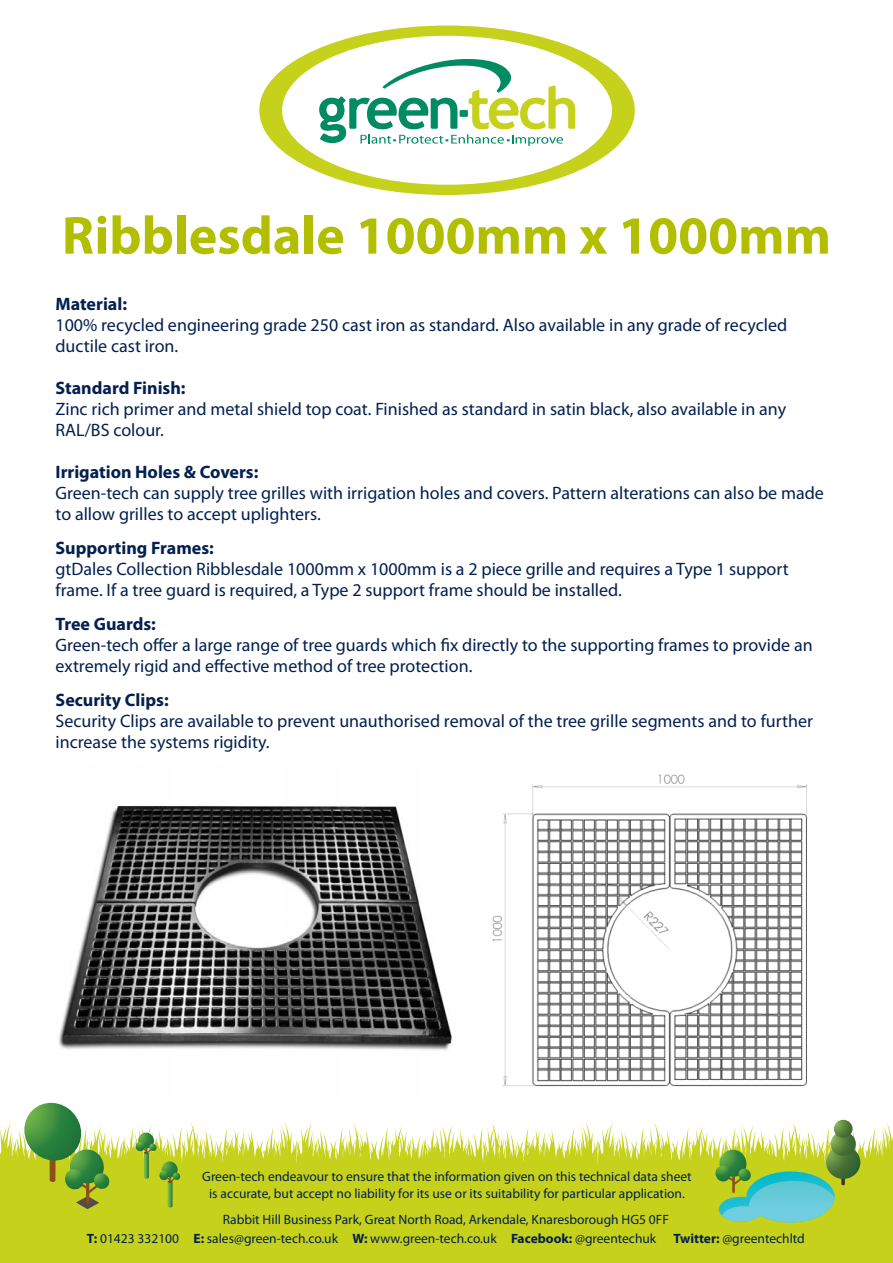
<style>
.page{position:relative;width:893px;height:1263px;background:#fff}
.page>*{position:absolute;margin:0;border:0;box-sizing:border-box;transform-origin:0 0}
.t1{font:700 54px "Myriad Pro";color:#b2bf00}
.t2{font:18px/21px "Myriad Pro";color:#032050}
.t3{font:700 18px "Myriad Pro";color:#032050}
.t4{font:13.5px/16.2px "Myriad Pro";color:#032050;text-align:center}
.s1{font-weight:700}
</style>
<div class="page">
<svg style="left:0;top:1122px;width:893px;height:66px;fill:#c6d11c"></svg>
<div style="left:0;top:1188px;width:893px;height:75px;background:#c6d11c"></div>
<svg style="left:259px;top:26px;width:376px;height:169px"></svg>
<svg style="left:319px;top:58px;width:256px;height:88px"></svg>
<svg style="left:715px;top:1150px;width:120px;height:72px;background:#7fc581"></svg>
<svg style="left:138px;top:1132px;width:16px;height:17px"></svg>
<svg style="left:24px;top:1103px;width:85px;height:106px"></svg>
<svg style="left:841px;top:1179px;width:4px;height:6px"></svg>
<svg style="left:826px;top:1146px;width:34px;height:33px"></svg>
<svg style="left:831px;top:1132px;width:25px;height:24px"></svg>
<svg style="left:834px;top:1120px;width:19px;height:18px"></svg>
<svg style="left:136px;top:1141px;width:44px;height:66px"></svg>
<img style="left:59px;top:805px;width:393px;height:245px">
<img style="left:492px;top:774px;width:316px;height:313px">
<h1 class="t1" style="left:62px;top:215px;width:771px">Ribblesdale 1000mm x 1000mm</h1>
<p class="t3" style="left:56px;top:297px;width:73px">Material:</p>
<p class="t2" style="left:56px;top:316px;width:733px">100% recycled engineering grade 250 cast iron as standard. Also available in any grade of recycled ductile cast iron.</p>
<p class="t3" style="left:56px;top:381px;width:132px">Standard Finish:</p>
<p class="t2" style="left:56px;top:400px;width:732px">Zinc rich primer and metal shield top coat. Finished as standard in satin black, also available in any<br>RAL/BS colour.</p>
<p class="t3" style="left:56px;top:465px;width:204px">Irrigation Holes &amp; Covers:</p>
<p class="t2" style="left:56px;top:484px;width:770px">Green-tech can supply tree grilles with irrigation holes and covers. Pattern alterations can also be made to allow grilles to accept uplighters.</p>
<p class="t3" style="left:56px;top:541px;width:160px">Supporting Frames:</p>
<p class="t2" style="left:56px;top:560px;width:735px">gtDales Collection Ribblesdale 1000mm x 1000mm is a 2 piece grille and requires a Type 1 support frame. If a tree guard is required, a Type 2 support frame should be installed.</p>
<p class="t3" style="left:56px;top:617px;width:102px">Tree Guards:</p>
<p class="t2" style="left:56px;top:636px;width:759px">Green-tech offer a large range of tree guards which fix directly to the supporting frames to provide an extremely rigid and effective method of tree protection.</p>
<p class="t3" style="left:56px;top:693px;width:115px">Security Clips:</p>
<p class="t2" style="left:56px;top:711px;width:759px">Security Clips are available to prevent unauthorised removal of the tree grille segments and to further increase the systems rigidity.</p>
<p class="t4" style="left:202px;top:1170px;width:491px">Green-tech endeavour to ensure that the information given on this technical data sheet is accurate, but accept no liability for its use or its suitability for particular application.</p>
<p class="t4" style="left:87px;top:1210px;width:584px;line-height:19.5px;text-align:left;text-indent:136px">Rabbit Hill Business Park, Great North Road, Arkendale, Knaresborough HG5 0FF<br><span class="s1">T:</span> 01423 332100 <span class="s1">E:</span> sales@green-tech.co.uk <span class="s1">W:</span> www.green-tech.co.uk <span class="s1">Facebook:</span> @greentechuk</p>
<p class="t4" style="left:673px;top:1231px;width:133px"><span class="s1">Twitter:</span> @greentechltd</p>
</div>
